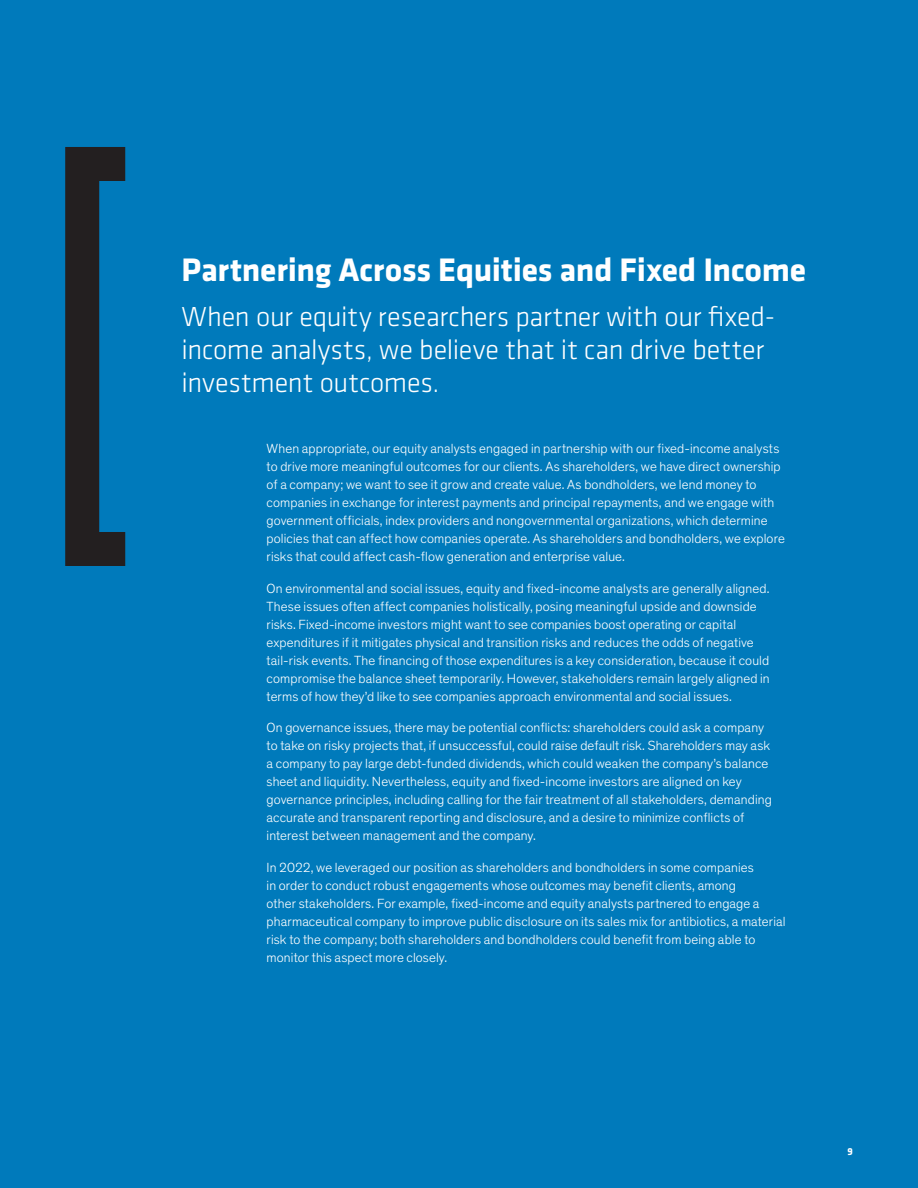
<style>
.page{position:relative;width:918px;height:1188px;background:#007abb}
.page>*{position:absolute;margin:0;border:0;box-sizing:border-box;transform-origin:0 0}
.t1{font:700 33.75px "Klavika";letter-spacing:-.01em;color:#fff}
.t2{font:300 28.5px/33px "Klavika";letter-spacing:-.01em;color:#fff}
.t3{font:300 13.5px/18px "Theinhardt";letter-spacing:.01em;color:#fff}
.t4{font:700 10.5px "Klavika";color:#fff}
</style>
<div class="page">
<svg style="left:65px;top:147px;width:60px;height:419px"></svg>
<h1 class="t1" style="left:181px;top:245px;width:626px">Partnering Across Equities and Fixed Income</h1>
<h2 class="t2" style="left:181px;top:300px;width:595px">When our equity researchers partner with our fixed&shy;income analysts, we believe that it can drive better investment outcomes.</h2>
<p class="t3" style="left:267px;top:440px;width:520px">When appropriate, our equity analysts engaged in partnership with our fixed-income analysts to drive more meaningful outcomes for our clients. As shareholders, we have direct ownership of a company; we want to see it grow and create value. As bondholders, we lend money to companies in exchange for interest payments and principal repayments, and we engage with government officials, index providers and nongovernmental organizations, which determine policies that can affect how companies operate. As shareholders and bondholders, we explore risks that could affect cash-flow generation and enterprise value.</p>
<p class="t3" style="left:267px;top:579px;width:505px">On environmental and social issues, equity and fixed-income analysts are generally aligned.<br>These issues often affect companies holistically, posing meaningful upside and downside risks. Fixed-income investors might want to see companies boost operating or capital expenditures if it mitigates physical and transition risks and reduces the odds of negative tail-risk events. The financing of those expenditures is a key consideration, because it could compromise the balance sheet temporarily. However, stakeholders remain largely aligned in terms of how they’d like to see companies approach environmental and social issues.</p>
<p class="t3" style="left:267px;top:719px;width:507px">On governance issues, there may be potential conflicts: shareholders could ask a company to take on risky projects that, if unsuccessful, could raise default risk. Shareholders may ask a company to pay large debt-funded dividends, which could weaken the company’s balance sheet and liquidity. Nevertheless, equity and fixed-income investors are aligned on key governance principles, including calling for the fair treatment of all stakeholders, demanding accurate and transparent reporting and disclosure, and a desire to minimize conflicts of interest between management and the company.</p>
<p class="t3" style="left:267px;top:858px;width:521px">In 2022, we leveraged our position as shareholders and bondholders in some companies<br>in order to conduct robust engagements whose outcomes may benefit clients, among<br>other stakeholders. For example, fixed-income and equity analysts partnered to engage a pharmaceutical company to improve public disclosure on its sales mix for antibiotics, a material risk to the company; both shareholders and bondholders could benefit from being able to monitor this aspect more closely.</p>
<p class="t4" style="left:847px;top:1144px;width:7px">9</p>
</div>
